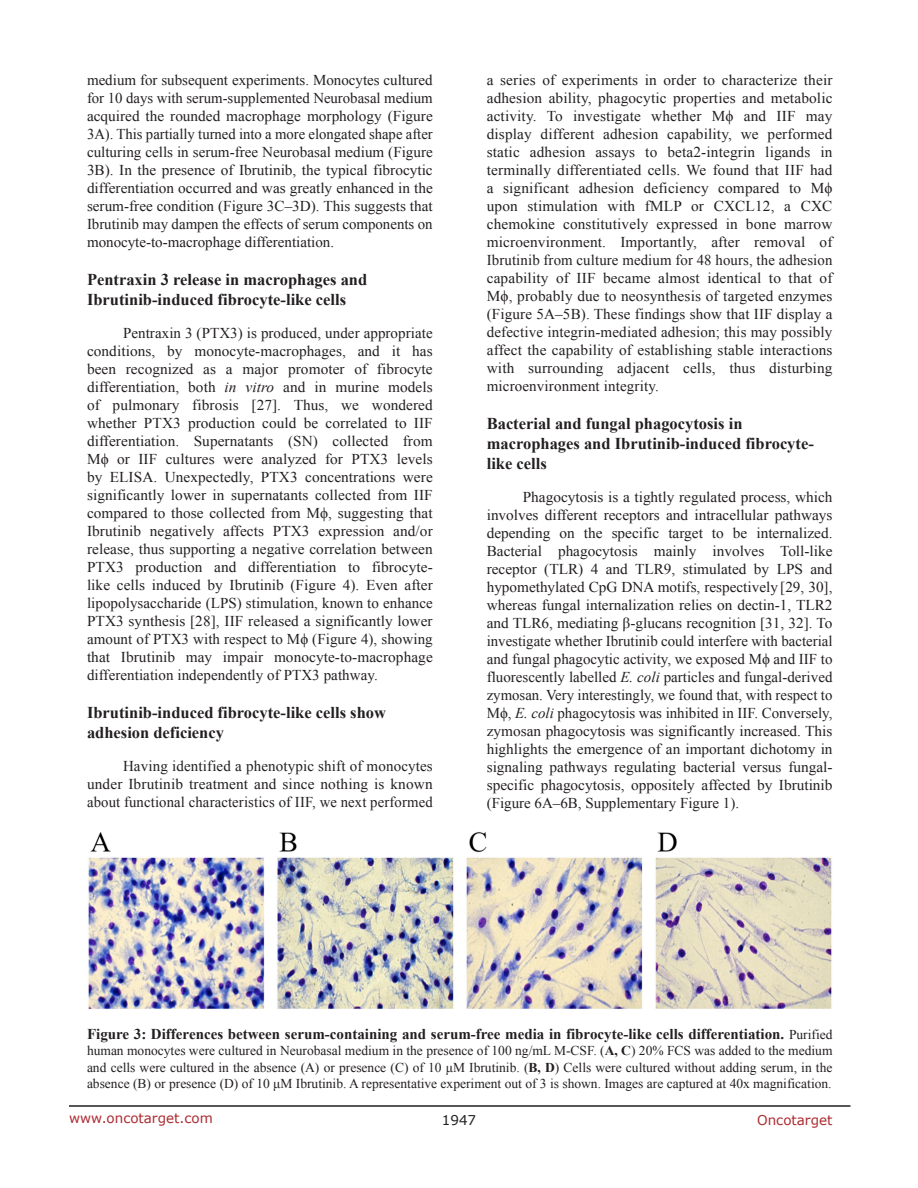
<style>
.page{position:relative;width:918px;height:1188px;background:#fff}
.page>*{position:absolute;margin:0;border:0;box-sizing:border-box;transform-origin:0 0}
.SubHeading_middle{font:700 16.5px/19.8px "Times New Roman";color:#231f20}
.BodyText{font:15px/18px "Times New Roman";letter-spacing:.005em;color:#231f20;text-align:justify}
.FigureText{font:700 15px "Times New Roman";color:#231f20}
.FigureText-2{font:13.5px/16.2px "Times New Roman";color:#231f20;text-align:justify}
.t1{font:13.5px "Verdana";color:#ac2b31}
.t2{font:13.5px "Verdana";color:#231f20}
.s1{font-style:italic}
.s2{font-weight:400;font-size:13.5px}
.s3{font-weight:700}
</style>
<div class="page">
<hr style="left:69px;top:1105px;width:781px;height:2px;background:#231f20">
<img style="left:88px;top:832px;width:744px;height:177px">
<p class="BodyText" style="left:87px;top:71px;width:347px">medium for subsequent experiments. Monocytes cultured for 10 days with serum-supplemented Neurobasal medium acquired the rounded macrophage morphology (Figure 3A). This partially turned into a more elongated shape after culturing cells in serum-free Neurobasal medium (Figure 3B). In the presence of Ibrutinib, the typical fibrocytic differentiation occurred and was greatly enhanced in the serum-free condition (Figure 3C–3D). This suggests that Ibrutinib may dampen the effects of serum components on monocyte-to-macrophage differentiation.</p>
<p class="SubHeading_middle" style="left:87px;top:269px;width:282px">Pentraxin 3 release in macrophages and<br>Ibrutinib-induced fibrocyte-like cells</p>
<p class="BodyText" style="left:87px;top:324px;width:347px;text-indent:36px">Pentraxin 3 (PTX3) is produced, under appropriate conditions, by monocyte-macrophages, and it has been recognized as a major promoter of fibrocyte differentiation, both <span class="s1">in vitro</span> and in murine models of pulmonary fibrosis [27]. Thus, we wondered whether PTX3 production could be correlated to IIF differentiation. Supernatants (SN) collected from Mϕ or IIF cultures were analyzed for PTX3 levels by ELISA. Unexpectedly, PTX3 concentrations were significantly lower in supernatants collected from IIF compared to those collected from Mϕ, suggesting that Ibrutinib negatively affects PTX3 expression and/or release, thus supporting a negative correlation between PTX3 production and differentiation to fibrocyte&shy;like cells induced by Ibrutinib (Figure 4). Even after lipopolysaccharide (LPS) stimulation, known to enhance PTX3 synthesis [28], IIF released a significantly lower amount of PTX3 with respect to Mϕ (Figure 4), showing that Ibrutinib may impair monocyte-to-macrophage differentiation independently of PTX3 pathway.</p>
<p class="SubHeading_middle" style="left:87px;top:702px;width:301px">Ibrutinib-induced fibrocyte-like cells show adhesion deficiency</p>
<p class="BodyText" style="left:87px;top:756px;width:347px;text-indent:36px">Having identified a phenotypic shift of monocytes under Ibrutinib treatment and since nothing is known about functional characteristics of IIF, we next performed</p>
<p class="BodyText" style="left:487px;top:71px;width:347px">a series of experiments in order to characterize their adhesion ability, phagocytic properties and metabolic activity. To investigate whether Mϕ and IIF may display different adhesion capability, we performed static adhesion assays to beta2-integrin ligands in terminally differentiated cells. We found that IIF had a significant adhesion deficiency compared to Mϕ upon stimulation with fMLP or CXCL12, a CXC chemokine constitutively expressed in bone marrow microenvironment. Importantly, after removal of Ibrutinib from culture medium for 48 hours, the adhesion capability of IIF became almost identical to that of Mϕ, probably due to neosynthesis of targeted enzymes (Figure 5A–5B). These findings show that IIF display a defective integrin-mediated adhesion; this may possibly affect the capability of establishing stable interactions with surrounding adjacent cells, thus disturbing microenvironment integrity.</p>
<p class="SubHeading_middle" style="left:487px;top:413px;width:329px">Bacterial and fungal phagocytosis in macrophages and Ibrutinib-induced fibrocyte&shy;like cells</p>
<p class="BodyText" style="left:487px;top:488px;width:347px;text-indent:36px">Phagocytosis is a tightly regulated process, which involves different receptors and intracellular pathways depending on the specific target to be internalized.<br>Bacterial phagocytosis mainly involves Toll-like receptor (TLR) 4 and TLR9, stimulated by LPS and hypomethylated CpG DNA motifs, respectively [29, 30], whereas fungal internalization relies on dectin-1, TLR2 and TLR6, mediating β-glucans recognition [31, 32]. To investigate whether Ibrutinib could interfere with bacterial and fungal phagocytic activity, we exposed Mϕ and IIF to fluorescently labelled <span class="s1">E. coli</span> particles and fungal-derived zymosan. Very interestingly, we found that, with respect to Mϕ, <span class="s1">E. coli</span> phagocytosis was inhibited in IIF. Conversely, zymosan phagocytosis was significantly increased. This highlights the emergence of an important dichotomy in signaling pathways regulating bacterial versus fungal&shy;specific phagocytosis, oppositely affected by Ibrutinib (Figure 6A–6B, Supplementary Figure 1).</p>
<p class="FigureText" style="left:87px;top:1024px;width:747px">Figure 3: Differences between serum-containing and serum-free media in fibrocyte-like cells differentiation. <span class="s2">Purified</span></p>
<p class="FigureText-2" style="left:87px;top:1043px;width:747px">human monocytes were cultured in Neurobasal medium in the presence of 100 ng/mL M-CSF. (<span class="s3">A, C</span>) 20% FCS was added to the medium and cells were cultured in the absence (A) or presence (C) of 10 μM Ibrutinib. (<span class="s3">B, D</span>) Cells were cultured without adding serum, in the absence (B) or presence (D) of 10 μM Ibrutinib. A representative experiment out of 3 is shown. Images are captured at 40x magnification.</p>
<p class="t1" style="left:69px;top:1109px;width:145px">www.oncotarget.com</p>
<p class="t2" style="left:442px;top:1111px;width:36px">1947</p>
<p class="t1" style="left:757px;top:1111px;width:77px">Oncotarget</p>
</div>
